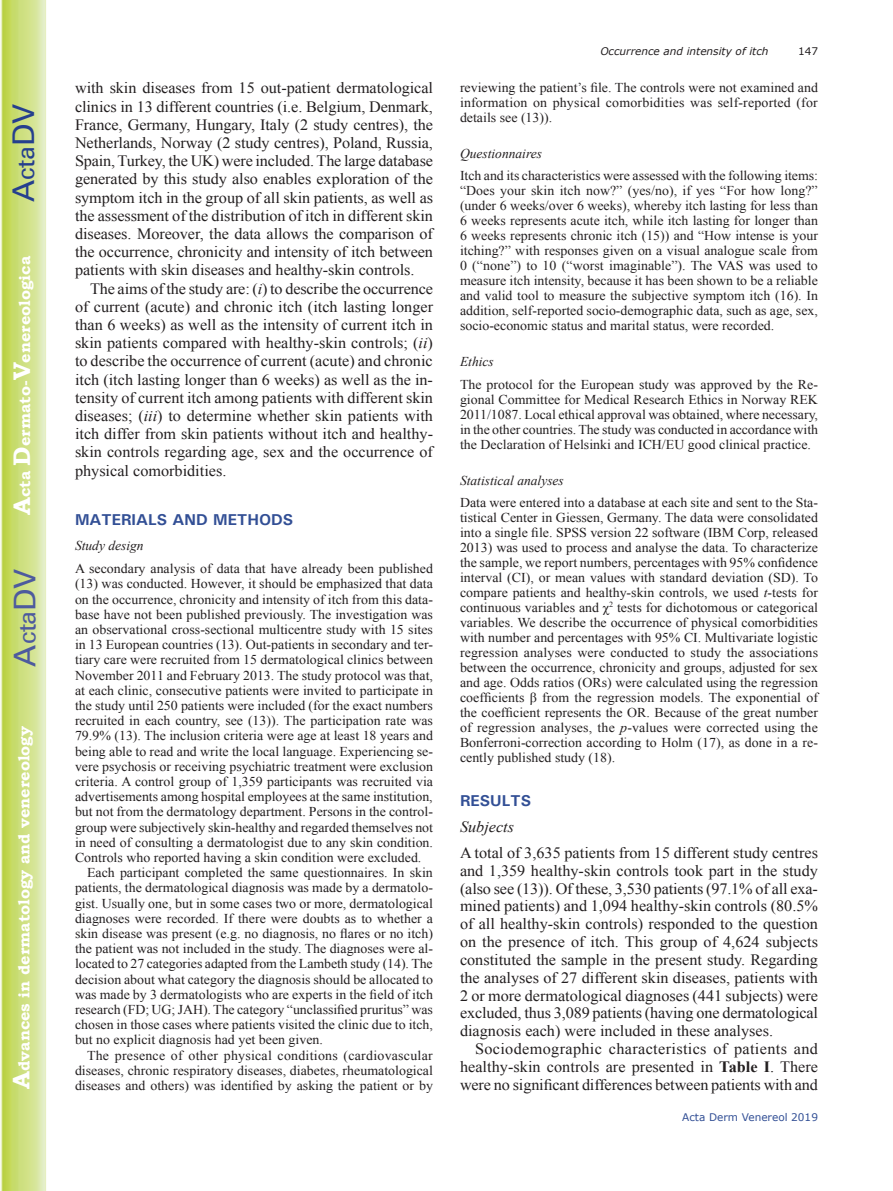
<style>
.page{position:relative;width:893px;height:1191px;background:#fff}
.page>*{position:absolute;margin:0;border:0;box-sizing:border-box;transform-origin:0 0}
.t1{font:30px "Univers";color:#4d5a9e}
.t2{font:30px "Univers";color:#253f8e}
.t3{font:15.75px/18.1px "Times New Roman";letter-spacing:-.005em;color:#231f20;text-align:justify}
.t4{font:700 15.75px "Bookman Old Style";color:#fff}
.t5{font:700 15.75px "Univers";color:#324f95}
.t6{font:italic 15.75px "Times New Roman";color:#231f20}
.t7{font:13.5px/15px "Times New Roman";color:#231f20;text-align:justify}
.t8{font:13.5px "Times New Roman";letter-spacing:.02em;color:#231f20}
.t9{font:italic 13.5px "Times New Roman";color:#231f20}
.t10{font:italic 10.5px "Verdana";color:#231f20}
.t11{font:10.5px "Verdana";color:#324f95}
.t12{font:10.5px "Verdana";color:#231f20}
.s1{font-size:24px}
.s2{font-style:italic}
.s3{font-weight:700}
</style>
<div class="page">
<svg style="left:1px;top:0;width:45px;height:1191px;background:#cfe084"></svg>
<h1 class="t2" style="left:6px;top:202px;width:100px;rotate:-90deg">A<span class="s1">cta</span>DV</h1>
<p class="t4" style="left:15px;top:515px;width:260px;rotate:-90deg"><span class="s1">A</span>cta <span class="s1">D</span>ermato-<span class="s1">V</span>enereologica</p>
<h1 class="t1" style="left:7px;top:666px;width:100px;rotate:-90deg">A<span class="s1">cta</span>DV</h1>
<p class="t4" style="left:15px;top:1088px;width:364px;rotate:-90deg"><span class="s1">A</span>dvances in dermatology and venereology</p>
<p class="t3" style="left:75px;top:79px;width:360px">with skin diseases from 15 out-patient dermatological clinics in 13 different countries (i.e. Belgium, Denmark, France, Germany, Hungary, Italy (2 study centres), the Netherlands, Norway (2 study centres), Poland, Russia, Spain, Turkey, the UK) were included. The large database generated by this study also enables exploration of the symptom itch in the group of all skin patients, as well as the assessment of the distribution of itch in different skin diseases. Moreover, the data allows the comparison of the occurrence, chronicity and intensity of itch between patients with skin diseases and healthy-skin controls.</p>
<p class="t3" style="left:75px;top:279px;width:360px;text-indent:15px">The aims of the study are: (<span class="s2">i</span>) to describe the occurrence of current (acute) and chronic itch (itch lasting longer than 6 weeks) as well as the intensity of current itch in skin patients compared with healthy-skin controls; (<span class="s2">ii</span>) to describe the occurrence of current (acute) and chronic itch (itch lasting longer than 6 weeks) as well as the in&shy;tensity of current itch among patients with different skin diseases; (<span class="s2">iii</span>) to determine whether skin patients with itch differ from skin patients without itch and healthy&shy;skin controls regarding age, sex and the occurrence of physical comorbidities.</p>
<p class="t5" style="left:75px;top:509px;width:220px">MATERIALS AND METHODS</p>
<p class="t9" style="left:75px;top:536px;width:70px">Study design</p>
<p class="t7" style="left:75px;top:561px;width:359px">A secondary analysis of data that have already been published</p>
<p class="t7" style="left:75px;top:576px;width:359px">(13) was conducted. However, it should be emphasized that data</p>
<p class="t7" style="left:75px;top:591px;width:359px">on the occurrence, chronicity and intensity of itch from this data-</p>
<p class="t7" style="left:75px;top:606px;width:359px">base have not been published previously. The investigation was</p>
<p class="t7" style="left:75px;top:622px;width:359px">an observational cross-sectional multicentre study with 15 sites</p>
<p class="t7" style="left:75px;top:637px;width:359px">in 13 European countries (13). Out-patients in secondary and ter-</p>
<p class="t7" style="left:75px;top:652px;width:359px">tiary care were recruited from 15 dermatological clinics between</p>
<p class="t7" style="left:75px;top:667px;width:360px">November 2011 and February 2013. The study protocol was that,</p>
<p class="t7" style="left:75px;top:682px;width:360px">at each clinic, consecutive patients were invited to participate in</p>
<p class="t7" style="left:75px;top:697px;width:359px">the study until 250 patients were included (for the exact numbers</p>
<p class="t7" style="left:75px;top:713px;width:359px">recruited in each country, see (13)). The participation rate was</p>
<p class="t7" style="left:75px;top:728px;width:360px">79.9% (13). The inclusion criteria were age at least 18 years and</p>
<p class="t7" style="left:75px;top:743px;width:359px">being able to read and write the local language. Experiencing se-</p>
<p class="t7" style="left:75px;top:758px;width:360px">vere psychosis or receiving psychiatric treatment were exclusion</p>
<p class="t7" style="left:75px;top:773px;width:360px">criteria. A control group of 1,359 participants was recruited via</p>
<p class="t7" style="left:75px;top:789px;width:359px">advertisements among hospital employees at the same institution,</p>
<p class="t7" style="left:75px;top:804px;width:360px">but not from the dermatology department. Persons in the control-</p>
<p class="t7" style="left:75px;top:819px;width:359px">group were subjectively skin-healthy and regarded themselves not</p>
<p class="t7" style="left:75px;top:834px;width:360px">in need of consulting a dermatologist due to any skin condition.</p>
<p class="t7" style="left:75px;top:849px;width:348px">Controls who reported having a skin condition were excluded.</p>
<p class="t7" style="left:87px;top:865px;width:347px">Each participant completed the same questionnaires. In skin</p>
<p class="t7" style="left:75px;top:880px;width:359px">patients, the dermatological diagnosis was made by a dermatolo-</p>
<p class="t7" style="left:75px;top:895px;width:359px">gist. Usually one, but in some cases two or more, dermatological</p>
<p class="t7" style="left:75px;top:910px;width:359px">diagnoses were recorded. If there were doubts as to whether a</p>
<p class="t7" style="left:75px;top:925px;width:359px">skin disease was present (e.g. no diagnosis, no flares or no itch)</p>
<p class="t7" style="left:75px;top:941px;width:359px">the patient was not included in the study. The diagnoses were al-</p>
<p class="t7" style="left:75px;top:956px;width:359px">located to 27 categories adapted from the Lambeth study (14). The</p>
<p class="t7" style="left:75px;top:971px;width:360px">decision about what category the diagnosis should be allocated to</p>
<p class="t7" style="left:75px;top:986px;width:359px">was made by 3 dermatologists who are experts in the field of itch</p>
<p class="t7" style="left:75px;top:1001px;width:359px">research (FD; UG; JAH). The category “unclassified pruritus” was</p>
<p class="t7" style="left:75px;top:1017px;width:359px">chosen in those cases where patients visited the clinic due to itch,</p>
<p class="t7" style="left:75px;top:1032px;width:249px">but no explicit diagnosis had yet been given.</p>
<p class="t8" style="left:87px;top:1046px;width:347px">The presence of other physical conditions (cardiovascular</p>
<p class="t7" style="left:75px;top:1062px;width:359px">diseases, chronic respiratory diseases, diabetes, rheumatological</p>
<p class="t7" style="left:75px;top:1077px;width:359px">diseases and others) was identified by asking the patient or by</p>
<p class="t10" style="left:600px;top:44px;width:170px">Occurrence and intensity of itch</p>
<p class="t12" style="left:798px;top:44px;width:22px">147</p>
<p class="t7" style="left:460px;top:80px;width:360px">reviewing the patient’s file. The controls were not examined and information on physical comorbidities was self-reported (for details see (13)).</p>
<p class="t9" style="left:460px;top:144px;width:83px">Questionnaires</p>
<p class="t7" style="left:460px;top:168px;width:360px">Itch and its characteristics were assessed with the following items: “Does your skin itch now?” (yes/no), if yes “For how long?” (under 6 weeks/over 6 weeks), whereby itch lasting for less than 6 weeks represents acute itch, while itch lasting for longer than 6 weeks represents chronic itch (15)) and “How intense is your itching?” with responses given on a visual analogue scale from 0 (“none”) to 10 (“worst imaginable”). The VAS was used to measure itch intensity, because it has been shown to be a reliable and valid tool to measure the subjective symptom itch (16). In addition, self-reported socio-demographic data, such as age, sex, socio-economic status and marital status, were recorded.</p>
<p class="t9" style="left:460px;top:352px;width:35px">Ethics</p>
<p class="t7" style="left:460px;top:376px;width:360px">The protocol for the European study was approved by the Re&shy;gional Committee for Medical Research Ethics in Norway REK 2011/1087. Local ethical approval was obtained, where necessary, in the other countries. The study was conducted in accordance with the Declaration of Helsinki and ICH/EU good clinical practice.</p>
<p class="t9" style="left:460px;top:471px;width:105px">Statistical analyses</p>
<p class="t7" style="left:460px;top:495px;width:360px">Data were entered into a database at each site and sent to the Sta&shy;tistical Center in Giessen, Germany. The data were consolidated into a single file. SPSS version 22 software (IBM Corp, released 2013) was used to process and analyse the data. To characterize the sample, we report numbers, percentages with 95% confidence interval (CI), or mean values with standard deviation (SD). To compare patients and healthy-skin controls, we used <span class="s2">t</span>-tests for continuous variables and χ<sup>2</sup> tests for dichotomous or categorical variables. We describe the occurrence of physical comorbidities with number and percentages with 95% CI. Multivariate logistic regression analyses were conducted to study the associations between the occurrence, chronicity and groups, adjusted for sex and age. Odds ratios (ORs) were calculated using the regression coefficients β from the regression models. The exponential of the coefficient represents the OR. Because of the great number of regression analyses, the <span class="s2">p</span>-values were corrected using the Bonferroni-correction according to Holm (17), as done in a re&shy;cently published study (18).</p>
<p class="t5" style="left:460px;top:790px;width:73px">RESULTS</p>
<p class="t6" style="left:460px;top:816px;width:56px">Subjects</p>
<p class="t3" style="left:460px;top:843px;width:360px">A total of 3,635 patients from 15 different study centres and 1,359 healthy-skin controls took part in the study (also see (13)). Of these, 3,530 patients (97.1% of all exa&shy;mined patients) and 1,094 healthy-skin controls (80.5% of all healthy-skin controls) responded to the question on the presence of itch. This group of 4,624 subjects constituted the sample in the present study. Regarding the analyses of 27 different skin diseases, patients with 2 or more dermatological diagnoses (441 subjects) were excluded, thus 3,089 patients (having one dermatological diagnosis each) were included in these analyses.</p>
<p class="t3" style="left:460px;top:1039px;width:360px;text-indent:15px">Sociodemographic characteristics of patients and healthy-skin controls are presented in <span class="s3">Table I</span>. There were no significant differences between patients with and</p>
<p class="t11" style="left:682px;top:1110px;width:137px">Acta Derm Venereol 2019</p>
</div>
